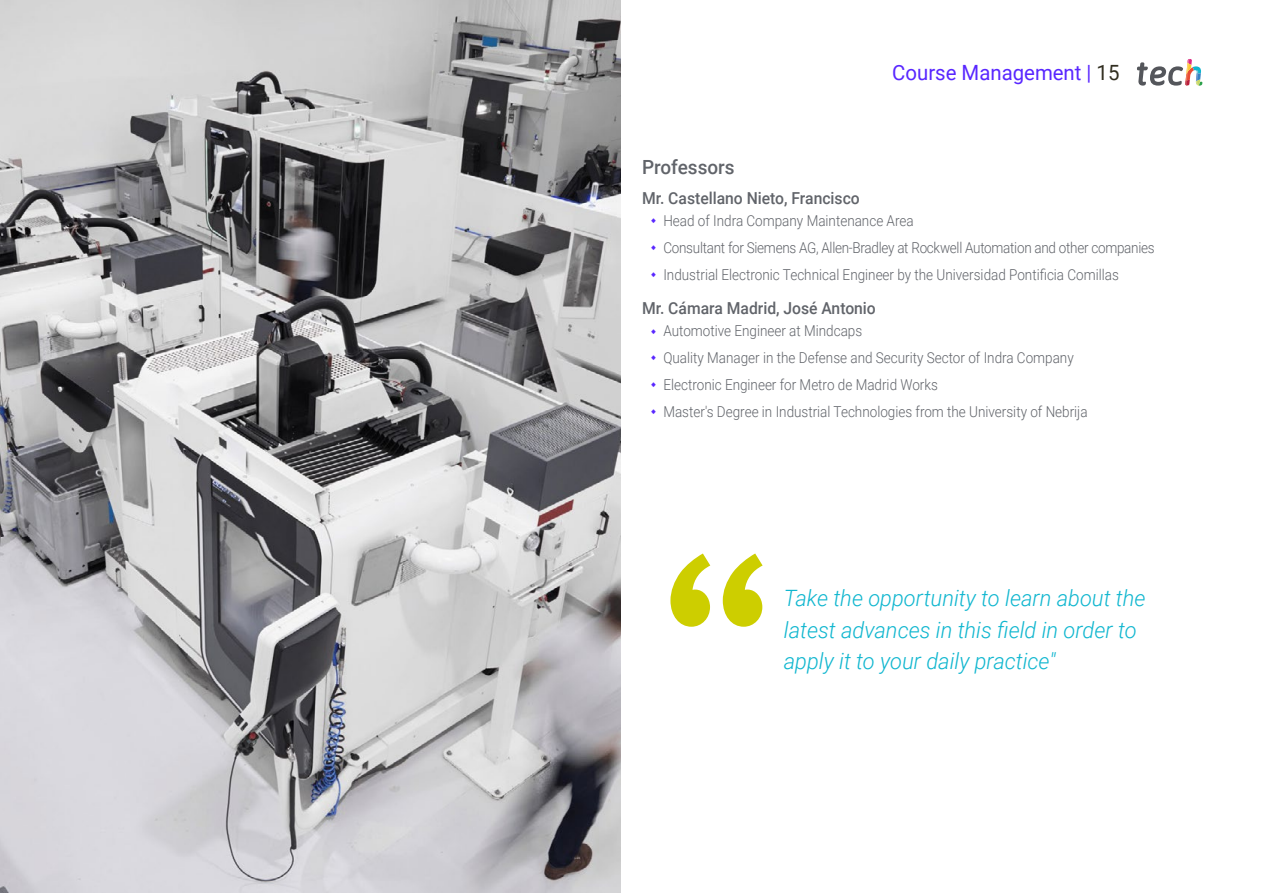
<style>
.page{position:relative;width:1263px;height:893px;background:#fff}
.page>*{position:absolute;margin:0;border:0;box-sizing:border-box;transform-origin:0 0}
.t1{font:italic 300 22.5px/31.5px "Roboto";color:#0fb6cf}
.t2{font:21px "Roboto";color:#5927ff}
.t3{font:500 19.5px "Roboto";color:#61646a}
.t4{font:500 16.5px "Roboto";color:#61646a;scale:.95 1}
.t5{font:300 15px/26.7px "Roboto";color:#61646a;scale:.9 1}
.s1{color:#312e20}
</style>
<div class="page">
<img style="left:0;top:0;width:621px;height:893px">
<svg style="left:670px;top:553px;width:93px;height:74px"></svg>
<svg style="left:1137px;top:59px;width:65px;height:27px"></svg>
<h2 class="t2" style="left:892px;top:57px;width:229px">Course Management | <span class="s1">15</span></h2>
<h3 class="t3" style="left:642px;top:154px;width:94px">Professors</h3>
<p class="t4" style="left:642px;top:186px;width:231px">Mr. Castellano Nieto, Francisco</p>
<p class="t5" style="left:663px;top:207px;width:547px">Head of Indra Company Maintenance Area<br>Consultant for Siemens AG, Allen-Bradley at Rockwell Automation and other companies<br>Industrial Electronic Technical Engineer by the Universidad Pontificia Comillas</p>
<p class="t4" style="left:642px;top:296px;width:248px">Mr. Cámara Madrid, José Antonio</p>
<p class="t5" style="left:663px;top:317px;width:473px">Automotive Engineer at Mindcaps<br>Quality Manager in the Defense and Security Sector of Indra Company Electronic Engineer for Metro de Madrid Works<br>Master's Degree in Industrial Technologies from the University of Nebrija</p>
<h1 class="t1" style="left:784px;top:582px;width:363px">Take the opportunity to learn about the latest advances in this field in order to apply it to your daily practice"</h1>
</div>
